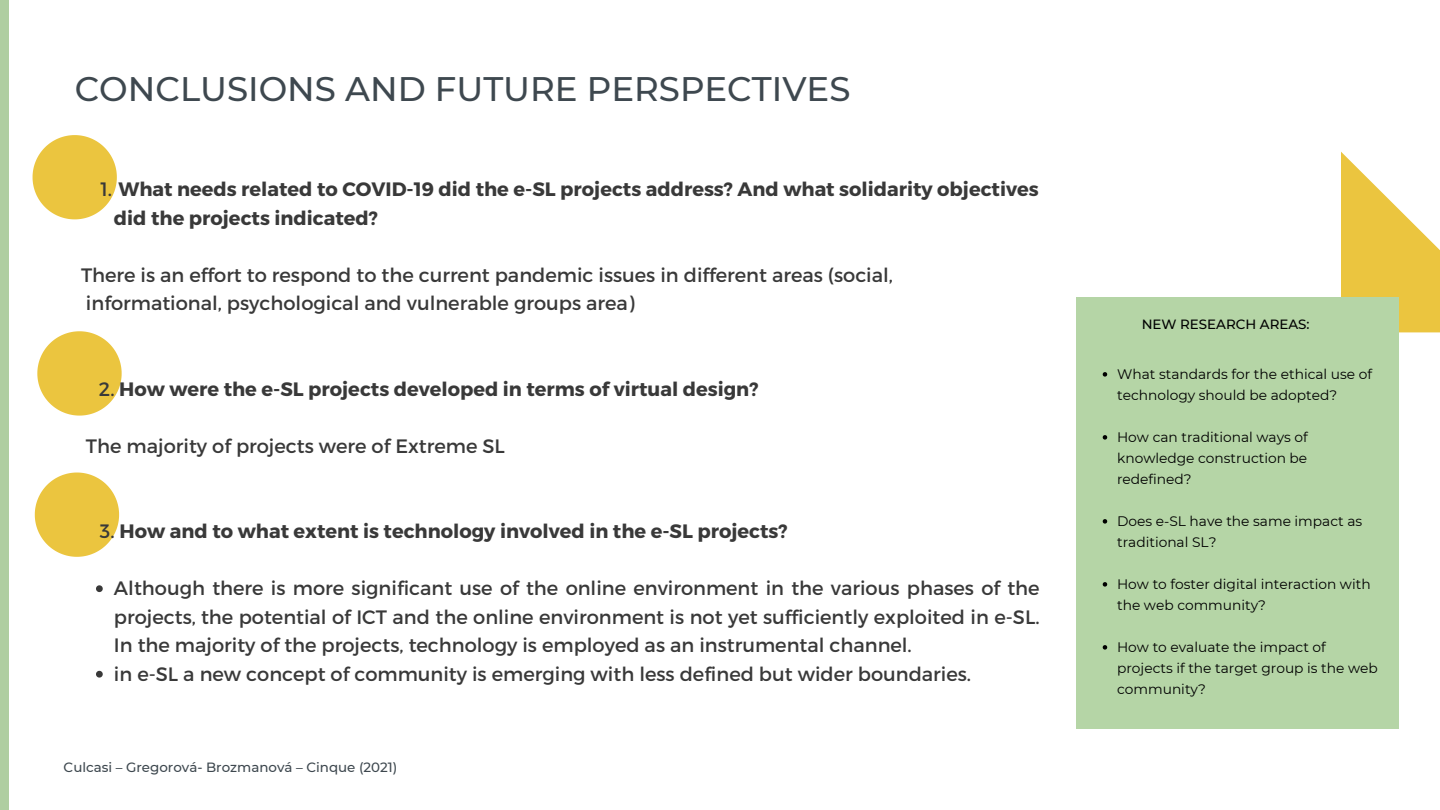
<style>
.page{position:relative;width:1440px;height:810px;background:#fff}
.page>*{position:absolute;margin:0;border:0;box-sizing:border-box;transform-origin:0 0}
.t1{font:500 34px "Montserrat";color:#3e484f}
.t2{font:19.4px/28.5px "Montserrat";color:#393939}
.t3{font:700 19.4px/28.5px "Montserrat";color:#393939}
.t4{font:13.8px/21px "Montserrat";color:#000}
.t5{font:500 13.4px "Montserrat";color:#3e484f}
.t6{font:500 13.4px "Montserrat";color:#000}
.s1{font-weight:400}
</style>
<div class="page">
<div style="left:0;top:0;width:8px;height:810px;background:#afcea1"></div>
<svg style="left:1341px;top:152px;width:99px;height:180px"></svg>
<svg style="left:33px;top:135px;width:84px;height:84px"></svg>
<div style="left:1076px;top:297px;width:323px;height:432px;background:#b5d5a6"></div>
<svg style="left:1103px;top:372px;width:4px;height:5px"></svg>
<svg style="left:1103px;top:435px;width:4px;height:5px"></svg>
<svg style="left:1103px;top:519px;width:4px;height:5px"></svg>
<svg style="left:1103px;top:582px;width:4px;height:5px"></svg>
<svg style="left:1103px;top:645px;width:4px;height:5px"></svg>
<svg style="left:37px;top:331px;width:85px;height:85px"></svg>
<svg style="left:35px;top:473px;width:84px;height:84px"></svg>
<svg style="left:96px;top:585px;width:7px;height:7px"></svg>
<svg style="left:96px;top:671px;width:7px;height:7px"></svg>
<h1 class="t1" style="left:75px;top:68px;width:777px">CONCLUSIONS AND FUTURE PERSPECTIVES</h1>
<p class="t3" style="left:114px;top:174px;width:926px;text-indent:-14px"><span class="s1">1.</span> What needs related to COVID-19 did the e-SL projects address? And what solidarity objectives did the projects indicated?</p>
<p class="t2" style="left:81px;top:259px;width:814px">There is an effort to respond to the current pandemic issues in different areas (social, informational, psychological and vulnerable groups area)</p>
<p class="t3" style="left:99px;top:373px;width:661px"><span class="s1">2.</span> How were the e-SL projects developed in terms of virtual design?</p>
<p class="t2" style="left:86px;top:430px;width:420px">The majority of projects were of Extreme SL</p>
<p class="t3" style="left:100px;top:516px;width:689px"><span class="s1">3.</span> How and to what extent is technology involved in the e-SL projects?</p>
<p class="t2" style="left:114px;top:573px;width:927px">Although there is more significant use of the online environment in the various phases of the projects, the potential of ICT and the online environment is not yet sufficiently exploited in e-SL.<br>In the majority of the projects, technology is employed as an instrumental channel.<br>in e-SL a new concept of community is emerging with less defined but wider boundaries.</p>
<p class="t5" style="left:64px;top:759px;width:335px">Culcasi – Gregorová- Brozmanová – Cinque (2021)</p>
<p class="t6" style="left:1142px;top:316px;width:169px">NEW RESEARCH AREAS:</p>
<p class="t4" style="left:1117px;top:363px;width:256px">What standards for the ethical use of technology should be adopted?</p>
<p class="t4" style="left:1117px;top:426px;width:192px;text-align:justify">How can traditional ways of knowledge construction be redefined?</p>
<p class="t4" style="left:1117px;top:510px;width:247px">Does e-SL have the same impact as traditional SL?</p>
<p class="t4" style="left:1117px;top:573px;width:255px">How to foster digital interaction with the web community?</p>
<p class="t4" style="left:1117px;top:636px;width:262px">How to evaluate the impact of projects if the target group is the web community?</p>
</div>
